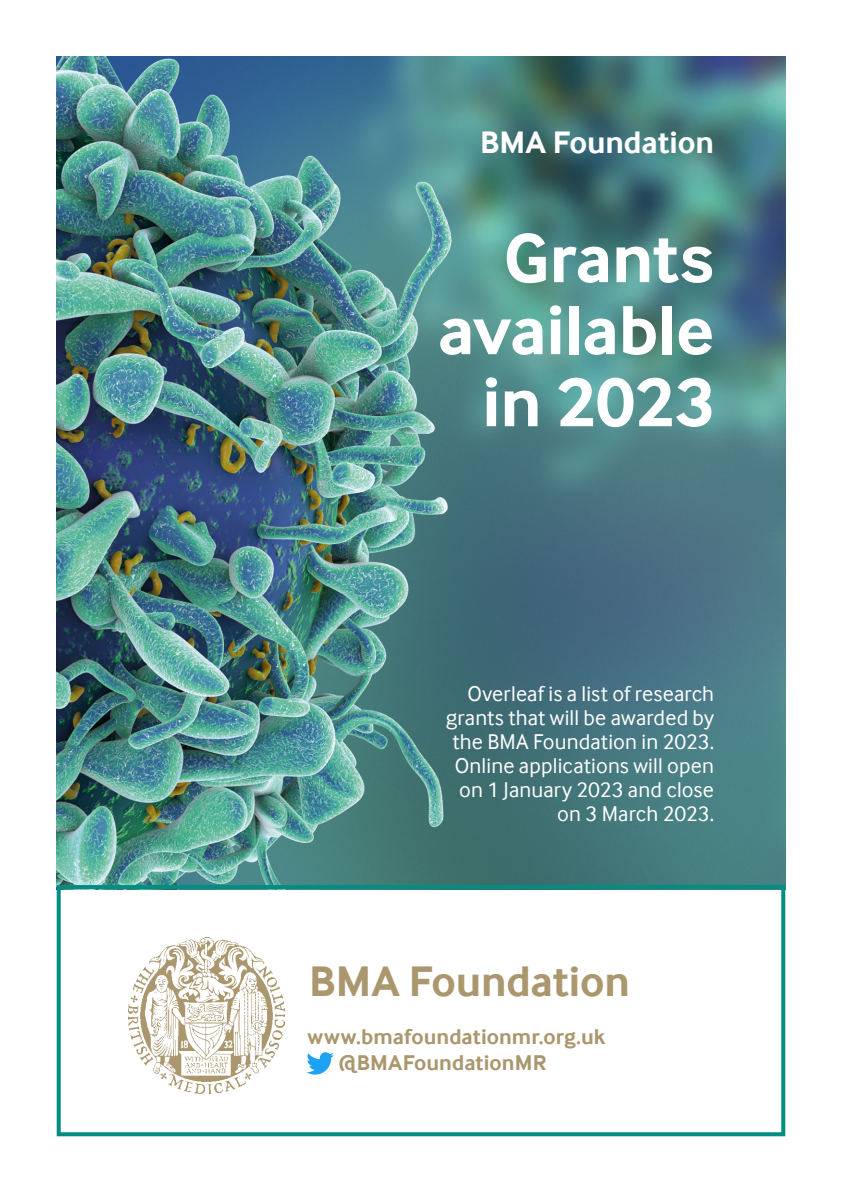
<style>
.page{position:relative;width:842px;height:1191px;background:#fff}
.page>*{position:absolute;margin:0;border:0;box-sizing:border-box;transform-origin:0 0}
.t1{font:700 72px/72px "Inter Face";letter-spacing:-.01em;color:#fff;text-align:right}
.t2{font:700 44px "Inter Face";letter-spacing:-.005em;color:#ab976e}
.t3{font:700 32px "Inter Face";letter-spacing:-.005em;color:#fff}
.t4{font:22px/24px "Inter Face";letter-spacing:.005em;color:#fff;text-align:right}
.t5{font:700 22px/26px "Inter Face";color:#ab976e}
</style>
<div class="page">
<img style="left:57px;top:57px;width:728px;height:828px">
<img style="left:129px;top:937px;width:155px;height:156px">
<div style="left:57px;top:885px;width:728px;height:251px;border:4px solid #018e82"></div>
<svg style="left:306px;top:1052px;width:28px;height:22px"></svg>
<h3 class="t3" style="left:480px;top:124px;width:235px">BMA Foundation</h3>
<h1 class="t1" style="left:438px;top:222px;width:278px">Grants available in 2023</h1>
<p class="t4" style="left:446px;top:681px;width:270px">Overleaf is a list of research grants that will be awarded by the BMA Foundation in 2023.<br>Online applications will open on 1 January 2023 and close on 3 March 2023.</p>
<h2 class="t2" style="left:309px;top:955px;width:322px">BMA Foundation</h2>
<p class="t5" style="left:338px;top:1023px;width:268px;text-indent:-31px">www.bmafoundationmr.org.uk @BMAFoundationMR</p>
</div>
